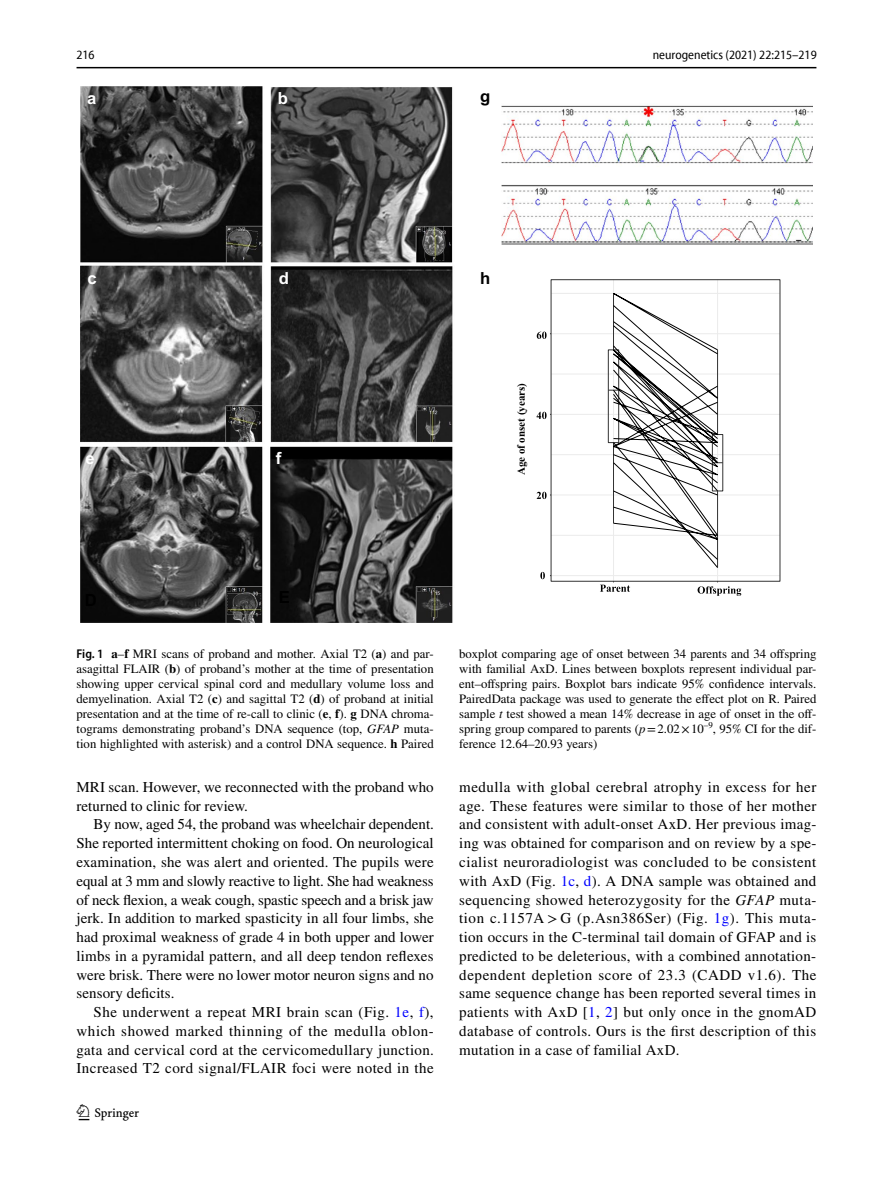
<style>
.page{position:relative;width:893px;height:1187px;background:#fff}
.page>*{position:absolute;margin:0;border:0;box-sizing:border-box;transform-origin:0 0}
.t1{font:22.5px "Springnew Regular 2";color:#000}
.t2{font:700 16.65px "Arial";color:#fff}
.t3{font:700 16.65px "Arial";color:#000}
.t4{font:15px/18.8px "STIX";letter-spacing:.005em;color:#000;text-align:justify}
.t5{font:12.75px/15px "STIX";color:#000;text-align:justify}
.t6{font:semi-condensed 12.75px "Myriad Pro Unic";color:#000}
.t7{font:700 11.1px "Times New Roman";color:#000}
.s1{font-family:"Myriad Pro";font-weight:600;font-stretch:semi-condensed}
.s2{font-weight:700}
.s3{font-style:italic}
.s4{color:#00f}
</style>
<div class="page">
<hr style="left:77px;top:67px;width:739px;height:1px;background:#000">
<img style="left:81px;top:87px;width:731px;height:535px">
<svg style="left:537px;top:277px;width:246px;height:317px"></svg>
<svg style="left:551px;top:279px;width:229px;height:302px"></svg>
<svg style="left:600px;top:581px;width:30px;height:11px"></svg>
<svg style="left:698px;top:581px;width:43px;height:14px"></svg>
<svg style="left:540px;top:572px;width:11px;height:7px"></svg>
<svg style="left:537px;top:491px;width:14px;height:8px"></svg>
<svg style="left:537px;top:412px;width:14px;height:7px"></svg>
<svg style="left:537px;top:331px;width:14px;height:8px"></svg>
<p class="t6" style="left:77px;top:50px;width:20px">216</p>
<p class="t6" style="left:653px;top:50px;width:165px">neurogenetics (2021) 22:215–219</p>
<p class="t2" style="left:87px;top:86px;width:11px">a</p>
<p class="t2" style="left:278px;top:86px;width:12px">b</p>
<p class="t3" style="left:480px;top:84px;width:12px">g</p>
<p class="t2" style="left:88px;top:266px;width:11px">c</p>
<p class="t2" style="left:279px;top:266px;width:12px">d</p>
<p class="t3" style="left:480px;top:266px;width:12px">h</p>
<p class="t2" style="left:85px;top:446px;width:11px">e</p>
<p class="t2" style="left:276px;top:446px;width:7px">f</p>
<p class="t7" style="left:513px;top:475px;width:94px;rotate:-90deg">Age of onset (years)</p>
<p class="t5" style="left:77px;top:646px;width:359px"><span class="s1">Fig. 1</span> <span class="s2">a</span>–<span class="s2">f</span> MRI scans of proband and mother. Axial T2 (<span class="s2">a</span>) and par&shy;asagittal FLAIR (<span class="s2">b</span>) of proband’s mother at the time of presentation showing upper cervical spinal cord and medullary volume loss and demyelination. Axial T2 (<span class="s2">c</span>) and sagittal T2 (<span class="s2">d</span>) of proband at initial presentation and at the time of re-call to clinic (<span class="s2">e</span>, <span class="s2">f</span>). <span class="s2">g</span> DNA chroma&shy;tograms demonstrating proband’s DNA sequence (top, <span class="s3">GFAP</span> muta&shy;tion highlighted with asterisk) and a control DNA sequence. <span class="s2">h</span> Paired</p>
<p class="t5" style="left:459px;top:646px;width:359px">boxplot comparing age of onset between 34 parents and 34 offspring with familial AxD. Lines between boxplots represent individual par&shy;ent–offspring pairs. Boxplot bars indicate 95% confidence intervals.<br>PairedData package was used to generate the effect plot on R. Paired sample <span class="s3">t</span> test showed a mean 14% decrease in age of onset in the off&shy;spring group compared to parents (<span class="s3">p</span>=2.02× -10<sup>–9</sup>, 95% CI for the dif&shy;ference 12.64–20.93 years)</p>
<p class="t4" style="left:77px;top:778px;width:359px">MRI scan. However, we reconnected with the proband who returned to clinic for review.</p>
<p class="t4" style="left:77px;top:816px;width:359px;text-indent:17px">By now, aged 54, the proband was wheelchair dependent.<br>She reported intermittent choking on food. On neurological examination, she was alert and oriented. The pupils were equal at 3 mm and slowly reactive to light. She had weakness of neck flexion, a weak cough, spastic speech and a brisk jaw jerk. In addition to marked spasticity in all four limbs, she had proximal weakness of grade 4 in both upper and lower limbs in a pyramidal pattern, and all deep tendon reflexes were brisk. There were no lower motor neuron signs and no sensory deficits.</p>
<p class="t4" style="left:77px;top:1003px;width:359px;text-indent:17px">She underwent a repeat MRI brain scan (Fig. <span class="s4">1e</span>, <span class="s4">f</span>), which showed marked thinning of the medulla oblon&shy;gata and cervical cord at the cervicomedullary junction.<br>Increased T2 cord signal/FLAIR foci were noted in the</p>
<h1 class="t1" style="left:79px;top:1104px;width:62px">1 3</h1>
<p class="t4" style="left:459px;top:778px;width:359px">medulla with global cerebral atrophy in excess for her age. These features were similar to those of her mother and consistent with adult-onset AxD. Her previous imag&shy;ing was obtained for comparison and on review by a spe&shy;cialist neuroradiologist was concluded to be consistent with AxD (Fig. <span class="s4">1c</span>, <span class="s4">d</span>). A DNA sample was obtained and sequencing showed heterozygosity for the <span class="s3">GFAP</span> muta&shy;tion c.1157A &gt; G (p.Asn386Ser) (Fig. <span class="s4">1g</span>). This muta&shy;tion occurs in the C-terminal tail domain of GFAP and is predicted to be deleterious, with a combined annotation&shy;dependent depletion score of 23.3 (CADD v1.6). The same sequence change has been reported several times in patients with AxD [<span class="s4">1</span>, <span class="s4">2</span>] but only once in the gnomAD database of controls. Ours is the first description of this mutation in a case of familial AxD.</p>
</div>
